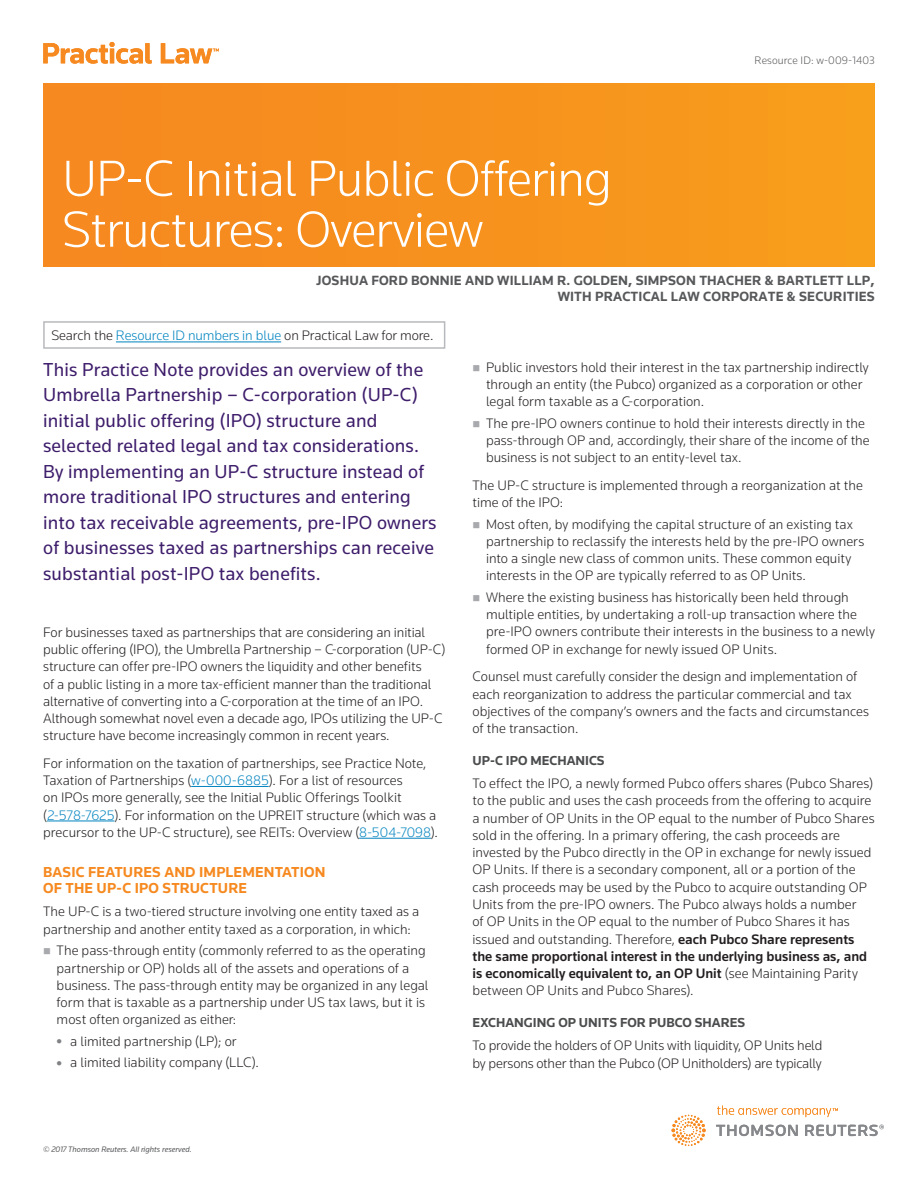
<style>
.page{position:relative;width:918px;height:1188px;background:#fff}
.page>*{position:absolute;margin:0;border:0;box-sizing:border-box;transform-origin:0 0}
.t1{font:300 52.5px/51px "Knowledge";letter-spacing:-.02em;color:#fff}
.t2{font:19.5px/25.5px "Knowledge";letter-spacing:.01em;color:#3e1d6b}
.t3{font:700 15px/16.5px "Knowledge";letter-spacing:.01em;color:#f6891f}
.t4{font:300 14.25px/17.2px "Knowledge";color:#231f20}
.t5{font:700 13.8px/15.8px "Knowledge";letter-spacing:.01em;color:#57585a;text-align:right}
.t6{font:700 13.5px "Knowledge";color:#4b4c4d}
.t7{font:300 11.25px "Knowledge";letter-spacing:.01em;color:#57585a}
.t8{font:italic 8.25px "Knowledge";color:#57585a}
.s1{color:#0083bf}
.s2{font-weight:500}
</style>
<div class="page">
<svg style="left:43px;top:42px;width:176px;height:22px"></svg>
<svg style="left:672px;top:1106px;width:212px;height:40px"></svg>
<hr style="left:116px;top:342px;width:165px;height:1px;background:#0083bf">
<div style="left:43px;top:321px;width:402px;height:28px;border:2px solid #b8b9bc"></div>
<div style="left:43px;top:84px;width:832px;height:183px;background:#f6911e"></div>
<hr style="left:191px;top:786px;width:78px;height:1px;background:#0083bf">
<hr style="left:47px;top:821px;width:67px;height:1px;background:#0083bf">
<hr style="left:359px;top:838px;width:72px;height:1px;background:#0083bf">
<p class="t7" style="left:755px;top:53px;width:122px">Resource ID: w-009-1403</p>
<h1 class="t1" style="left:62px;top:152px;width:551px">UP-C Initial Public Offering<br>Structures: Overview</h1>
<p class="t5" style="left:316px;top:273px;width:560px">JOSHUA FORD BONNIE AND WILLIAM R. GOLDEN, SIMPSON THACHER &amp; BARTLETT LLP,<br>WITH PRACTICAL LAW CORPORATE &amp; SECURITIES</p>
<p class="t4" style="left:51px;top:327px;width:384px">Search the <span class="s1">Resource ID numbers in blue</span> on Practical Law for more.</p>
<p class="t2" style="left:43px;top:356px;width:395px">This Practice Note provides an overview of the Umbrella Partnership – C-corporation (UP-C) initial public offering (IPO) structure and selected related legal and tax considerations.<br>By implementing an UP-C structure instead of more traditional IPO structures and entering into tax receivable agreements, pre-IPO owners of businesses taxed as partnerships can receive substantial post-IPO tax benefits.</p>
<p class="t4" style="left:43px;top:623px;width:404px">For businesses taxed as partnerships that are considering an initial public offering (IPO), the Umbrella Partnership – C-corporation (UP-C) structure can offer pre-IPO owners the liquidity and other benefits<br>of a public listing in a more tax-efficient manner than the traditional alternative of converting into a C-corporation at the time of an IPO.<br>Although somewhat novel even a decade ago, IPOs utilizing the UP-C structure have become increasingly common in recent years.</p>
<p class="t4" style="left:43px;top:754px;width:396px">For information on the taxation of partnerships, see Practice Note, Taxation of Partnerships (<span class="s1">w-000-6885</span>). For a list of resources<br>on IPOs more generally, see the Initial Public Offerings Toolkit (<span class="s1">2-578-7625</span>). For information on the UPREIT structure (which was a precursor to the UP-C structure), see REITs: Overview (<span class="s1">8-504-7098</span>).</p>
<p class="t3" style="left:43px;top:863px;width:284px">BASIC FEATURES AND IMPLEMENTATION<br>OF THE UP-C IPO STRUCTURE</p>
<p class="t4" style="left:43px;top:903px;width:378px">The UP-C is a two-tiered structure involving one entity taxed as a partnership and another entity taxed as a corporation, in which:</p>
<p class="t4" style="left:57px;top:942px;width:374px">The pass-through entity (commonly referred to as the operating partnership or OP) holds all of the assets and operations of a business. The pass-through entity may be organized in any legal form that is taxable as a partnership under US tax laws, but it is most often organized as either:</p>
<p class="t4" style="left:70px;top:1030px;width:190px;line-height:21.6px">a limited partnership (LP); or<br>a limited liability company (LLC).</p>
<p class="t4" style="left:486px;top:358px;width:384px">Public investors hold their interest in the tax partnership indirectly through an entity (the Pubco) organized as a corporation or other legal form taxable as a C-corporation.</p>
<p class="t4" style="left:486px;top:414px;width:385px">The pre-IPO owners continue to hold their interests directly in the pass-through OP and, accordingly, their share of the income of the business is not subject to an entity-level tax.</p>
<p class="t4" style="left:473px;top:476px;width:392px">The UP-C structure is implemented through a reorganization at the time of the IPO:</p>
<p class="t4" style="left:486px;top:515px;width:380px">Most often, by modifying the capital structure of an existing tax partnership to reclassify the interests held by the pre-IPO owners into a single new class of common units. These common equity interests in the OP are typically referred to as OP Units.</p>
<p class="t4" style="left:486px;top:588px;width:390px">Where the existing business has historically been held through multiple entities, by undertaking a roll-up transaction where the pre-IPO owners contribute their interests in the business to a newly formed OP in exchange for newly issued OP Units.</p>
<p class="t4" style="left:473px;top:668px;width:398px">Counsel must carefully consider the design and implementation of each reorganization to address the particular commercial and tax objectives of the company’s owners and the facts and circumstances of the transaction.</p>
<p class="t6" style="left:473px;top:752px;width:134px">UP-C IPO MECHANICS</p>
<p class="t4" style="left:473px;top:775px;width:404px">To effect the IPO, a newly formed Pubco offers shares (Pubco Shares) to the public and uses the cash proceeds from the offering to acquire a number of OP Units in the OP equal to the number of Pubco Shares sold in the offering. In a primary offering, the cash proceeds are invested by the Pubco directly in the OP in exchange for newly issued OP Units. If there is a secondary component, all or a portion of the cash proceeds may be used by the Pubco to acquire outstanding OP Units from the pre-IPO owners. The Pubco always holds a number<br>of OP Units in the OP equal to the number of Pubco Shares it has issued and outstanding. Therefore, <span class="s2">each Pubco Share represents the same proportional interest in the underlying business as, and is economically equivalent to, an OP Unit</span> (see Maintaining Parity between OP Units and Pubco Shares).</p>
<p class="t6" style="left:473px;top:1014px;width:274px">EXCHANGING OP UNITS FOR PUBCO SHARES</p>
<p class="t4" style="left:473px;top:1037px;width:351px">To provide the holders of OP Units with liquidity, OP Units held by persons other than the Pubco (OP Unitholders) are typically</p>
<p class="t8" style="left:43px;top:1144px;width:150px">© 2017 Thomson Reuters. All rights reserved.</p>
</div>
